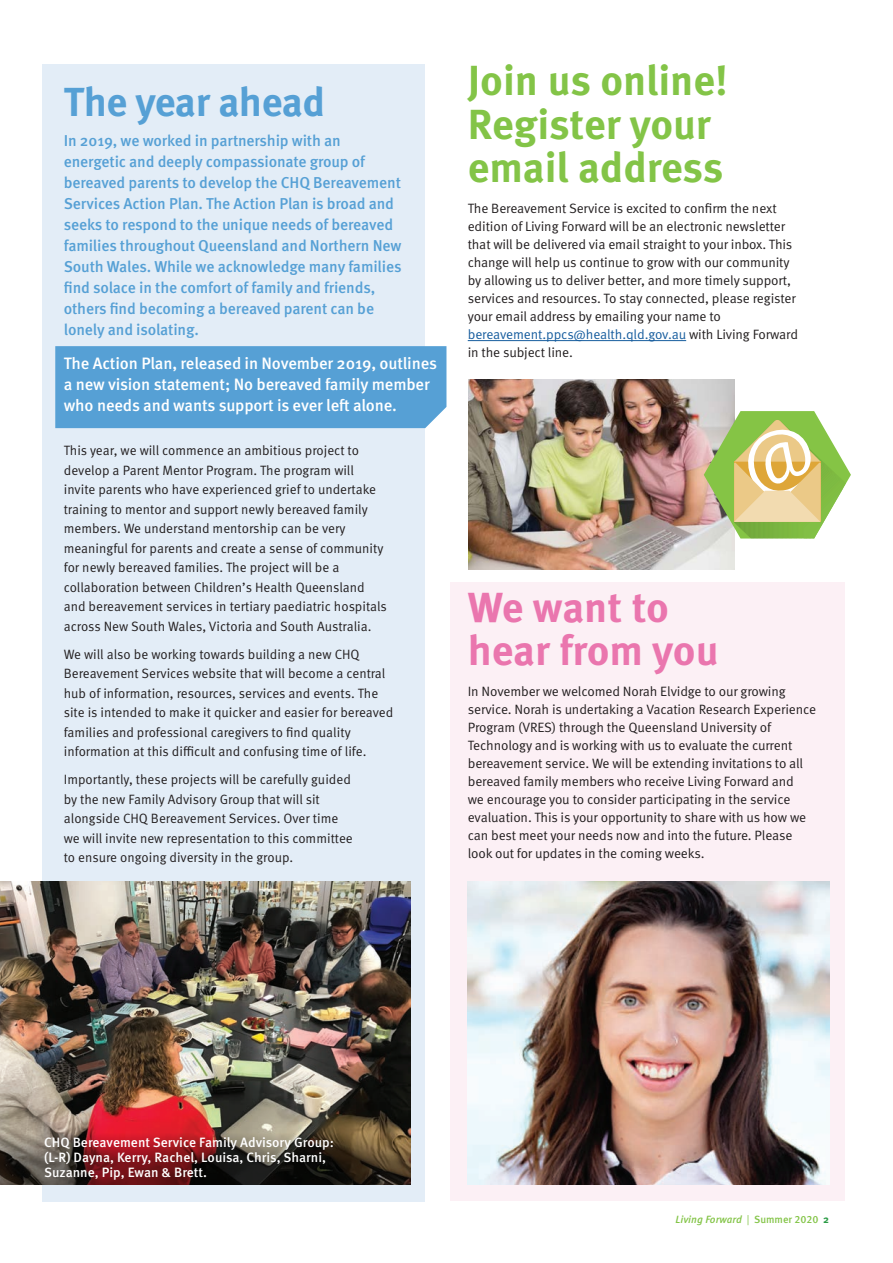
<style>
.page{position:relative;width:893px;height:1263px;background:#fff}
.page>*{position:absolute;margin:0;border:0;box-sizing:border-box;transform-origin:0 0}
.LivingF_Body_copy{font:700 42px/43.5px "Meta OT";color:#83c447}
.LivingF_Body_copy-2{font:700 42px/43.5px "Meta OT";letter-spacing:-.005em;color:#ea76ae}
.Article_Headings{font:700 40.5px "Meta OT";letter-spacing:-.01em;color:#56a0d5}
.LivingF_intro_para{font:500 16.5px/21px "Meta OT";letter-spacing:-.01em;color:#fff}
.LivingF_intro_para-2{font:500 15.75px/21px "Meta OT";letter-spacing:-.01em;color:#56a0d5}
.LivingF_Body_copy-3{font:13.5px/19.5px "Meta OT Norm";letter-spacing:-.01em;color:#231f20}
.LivingF_Body_copy-4{font:500 13.5px/15px "Meta OT";color:#fff}
.t1{font:italic 500 10.5px "Meta OT";color:#83c447}
.s1{color:#175d9e}
.s2{font-family:"Meta OT Norm";font-weight:400;font-style:normal}
.s3{font-style:normal}
.s4{font-weight:700;font-style:normal;color:#2b9b46}
</style>
<div class="page">
<div style="left:450px;top:583px;width:394px;height:618px;background:#fcf0f5"></div>
<div style="left:43px;top:64px;width:382px;height:1137px;background:#e3edf7"></div>
<hr style="left:468px;top:340px;width:218px;height:1px;background:#175d9e">
<img style="left:0;top:881px;width:410px;height:221px">
<img style="left:468px;top:881px;width:361px;height:304px">
<img style="left:468px;top:380px;width:266px;height:190px">
<svg style="left:704px;top:411px;width:147px;height:127px"></svg>
<img style="left:0;top:1102px;width:410px;height:83px">
<div style="left:55px;top:346px;width:391px;height:82px;background:#56a0d5"></div>
<p class="Article_Headings" style="left:64px;top:77px;width:263px">The year ahead</p>
<p class="LivingF_intro_para-2" style="left:64px;top:131px;width:339px">In 2019, we worked in partnership with an energetic and deeply compassionate group of bereaved parents to develop the CHQ Bereavement Services Action Plan. The Action Plan is broad and seeks to respond to the unique needs of bereaved families throughout Queensland and Northern New South Wales. While we acknowledge many families find solace in the comfort of family and friends, others find becoming a bereaved parent can be lonely and isolating.</p>
<p class="LivingF_intro_para" style="left:64px;top:353px;width:375px">The Action Plan, released in November 2019, outlines a new vision statement; No bereaved family member who needs and wants support is ever left alone.</p>
<p class="LivingF_Body_copy-3" style="left:64px;top:441px;width:325px">This year, we will commence an ambitious project to develop a Parent Mentor Program. The program will invite parents who have experienced grief to undertake training to mentor and support newly bereaved family members. We understand mentorship can be very meaningful for parents and create a sense of community for newly bereaved families. The project will be a collaboration between Children’s Health Queensland and bereavement services in tertiary paediatric hospitals across New South Wales, Victoria and South Australia.</p>
<p class="LivingF_Body_copy-3" style="left:64px;top:645px;width:331px">We will also be working towards building a new CHQ Bereavement Services website that will become a central hub of information, resources, services and events. The site is intended to make it quicker and easier for bereaved families and professional caregivers to find quality information at this difficult and confusing time of life.</p>
<p class="LivingF_Body_copy-3" style="left:64px;top:770px;width:291px">Importantly, these projects will be carefully guided by the new Family Advisory Group that will sit alongside CHQ Bereavement Services. Over time we will invite new representation to this committee to ensure ongoing diversity in the group.</p>
<p class="LivingF_Body_copy" style="left:468px;top:60px;width:262px">Join us online!<br>Register your email address</p>
<p class="LivingF_Body_copy-3" style="left:468px;top:200px;width:332px;line-height:18px">The Bereavement Service is excited to confirm the next edition of Living Forward will be an electronic newsletter that will be delivered via email straight to your inbox. This change will help us continue to grow with our community by allowing us to deliver better, and more timely support, services and resources. To stay connected, please register your email address by emailing your name to <span class="s1">bereavement.ppcs@health.qld.gov.au</span> with Living Forward in the subject line.</p>
<p class="LivingF_Body_copy-2" style="left:468px;top:587px;width:252px">We want to hear from you</p>
<p class="LivingF_Body_copy-3" style="left:468px;top:683px;width:350px;line-height:18px">In November we welcomed Norah Elvidge to our growing service. Norah is undertaking a Vacation Research Experience Program (VRES) through the Queensland University of Technology and is working with us to evaluate the current bereavement service. We will be extending invitations to all bereaved family members who receive Living Forward and<br>we encourage you to consider participating in the service evaluation. This is your opportunity to share with us how we can best meet your needs now and into the future. Please look out for updates in the coming weeks.</p>
<p class="LivingF_Body_copy-4" style="left:44px;top:1135px;width:291px">CHQ Bereavement Service Family Advisory Group: (L-R) Dayna, Kerry, Rachel, Louisa, Chris, Sharni,<br>Suzanne, Pip, Ewan &amp; Brett.</p>
<p class="t1" style="left:675px;top:1212px;width:155px">Living Forward <span class="s2">|</span> <span class="s3">Summer 2020</span> <span class="s4">2</span></p>
</div>
